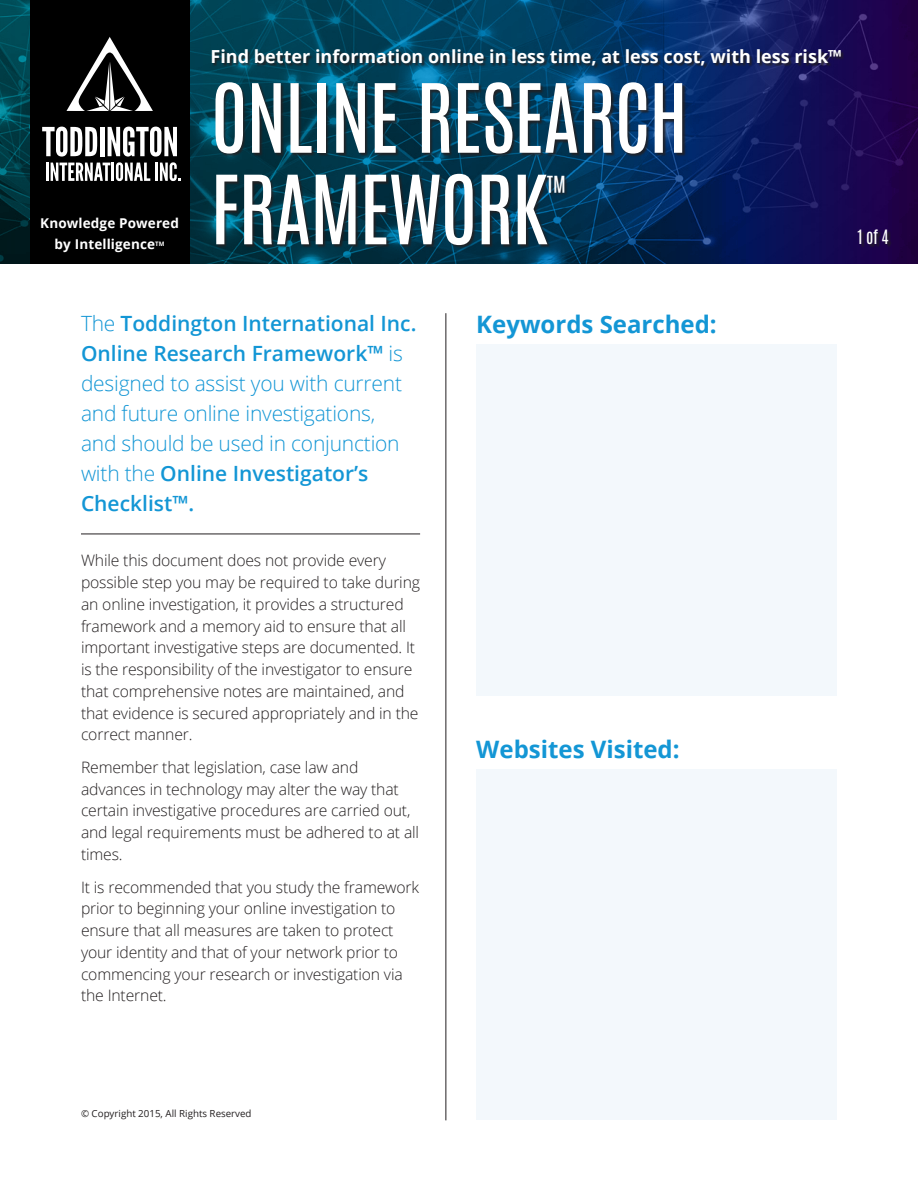
<style>
.page{position:relative;width:918px;height:1188px;background:#fff}
.page>*{position:absolute;margin:0;border:0;box-sizing:border-box;transform-origin:0 0}
.Head{font:81px/91.5px "Antonio";letter-spacing:-.02em;color:#fff}
.Head-2{font:27px "Antonio";color:#fff}
.Subhead_2{font:700 24px "Open Sans";color:#1396d5}
.Body{font:300 21px/30px "Open Sans";letter-spacing:-.01em;color:#1396d5}
.Head-3{font:700 18px "Open Sans";color:#fff}
.Head-4{font:16.5px "Antonio";color:#fff}
.Body-2{font:300 15.75px/21.8px "Open Sans";letter-spacing:-.01em;color:#231f20}
.Head-5{font:700 13.5px/21px "Open Sans";letter-spacing:.01em;color:#fff;text-align:center}
.t1{font:9.75px "Open Sans";color:#231f20}
.s1{font-weight:600}
</style>
<div class="page">
<svg style="left:0;top:0;width:918px;height:264px"></svg>
<div style="left:212px;top:50px;width:680px;height:199px;background:#231f20;opacity:.85"></div>
<div style="left:30px;top:0;width:159px;height:264px;background:#000"></div>
<hr style="left:446px;top:313px;width:1px;height:807px;background:#231f20">
<svg style="left:66px;top:37px;width:87px;height:74px"></svg>
<svg style="left:42px;top:127px;width:139px;height:54px"></svg>
<hr style="left:81px;top:534px;width:339px;height:1px;background:#231f20">
<div style="left:476px;top:344px;width:361px;height:351px;background:#f3f8fc"></div>
<div style="left:476px;top:769px;width:361px;height:351px;background:#f3f8fc"></div>
<p class="Head-5" style="left:40px;top:213px;width:140px">Knowledge Powered by Intelligence<sup>TM</sup></p>
<p class="Head-3" style="left:211px;top:44px;width:633px">Find better information online in less time, at less cost, with less risk™</p>
<p class="Head" style="left:211px;top:73px;width:479px">ONLINE RESEARCH<br>FRAMEWORK</p>
<p class="Head-2" style="left:546px;top:167px;width:22px">™</p>
<p class="Head-4" style="left:858px;top:225px;width:33px">1 of 4</p>
<p class="Body" style="left:81px;top:308px;width:337px">The <span class="s1">Toddington International Inc.<br>Online Research Framework™</span> is designed to assist you with current and future online investigations,<br>and should be used in conjunction with the <span class="s1">Online Investigator’s<br>Checklist™.</span></p>
<p class="Body-2" style="left:81px;top:549px;width:341px">While this document does not provide every possible step you may be required to take during an online investigation, it provides a structured framework and a memory aid to ensure that all important investigative steps are documented. It is the responsibility of the investigator to ensure that comprehensive notes are maintained, and that evidence is secured appropriately and in the correct manner.</p>
<p class="Body-2" style="left:81px;top:756px;width:340px">Remember that legislation, case law and advances in technology may alter the way that certain investigative procedures are carried out, and legal requirements must be adhered to at all times.</p>
<p class="Body-2" style="left:81px;top:876px;width:340px">It is recommended that you study the framework prior to beginning your online investigation to ensure that all measures are taken to protect your identity and that of your network prior to commencing your research or investigation via the Internet.</p>
<p class="Subhead_2" style="left:476px;top:307px;width:242px">Keywords Searched:</p>
<p class="Subhead_2" style="left:476px;top:732px;width:205px">Websites Visited:</p>
<p class="t1" style="left:81px;top:1107px;width:172px">© Copyright 2015, All Rights Reserved</p>
</div>
